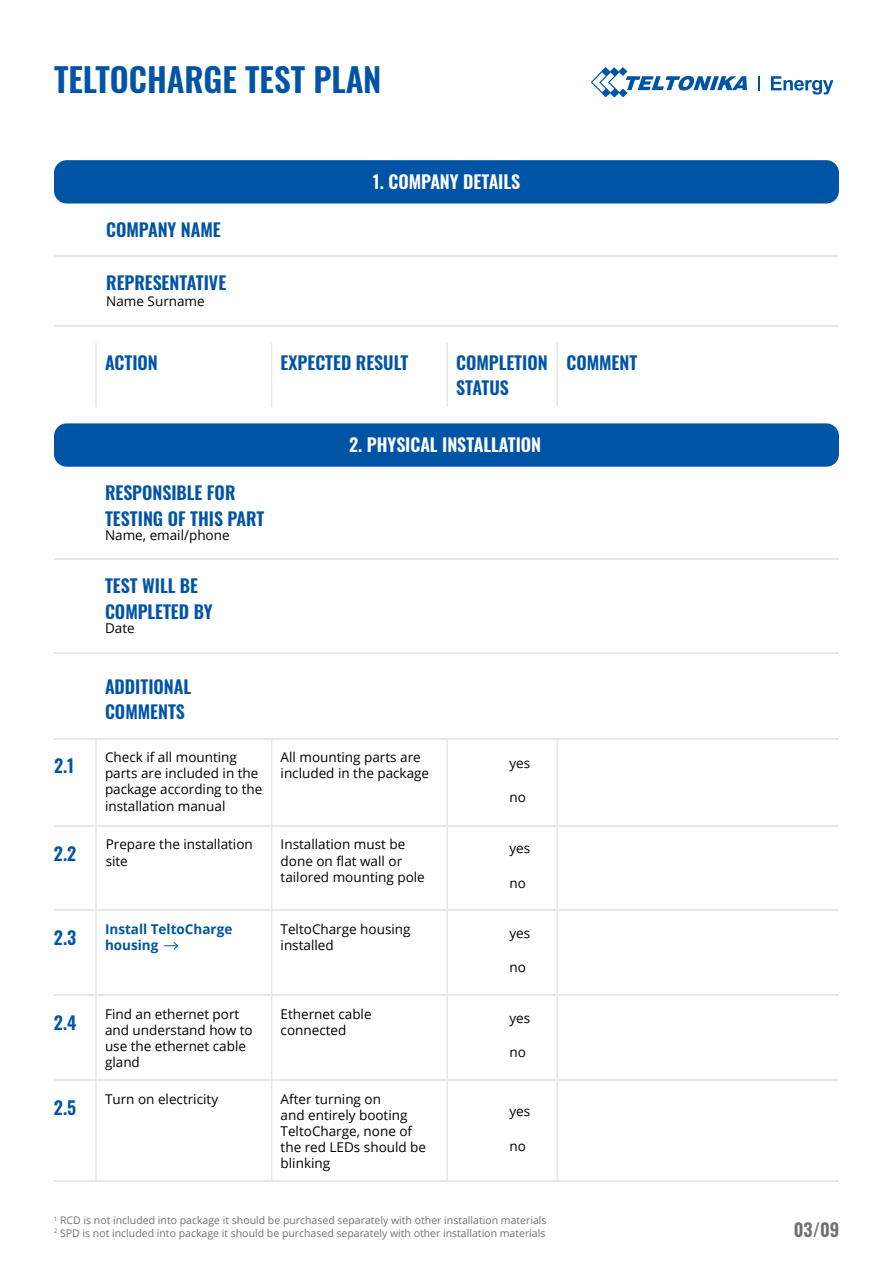
<style>
.page{position:relative;width:893px;height:1263px;background:#fff}
.page>*{position:absolute;margin:0;border:0;box-sizing:border-box;transform-origin:0 0}
.t1{font:33px "Oswald";color:#0054a6}
.t2{font:18px/25.5px "Oswald";color:#0054a6}
.t3{font:18px "Oswald";color:#fff}
.t4{font:18px "Oswald";color:#707070}
.t5{font:13.5px/16.2px "Open Sans";color:#000}
.t6{font:700 13.5px/16.2px "Open Sans";color:#0054a6}
.t7{font:10.5px/12.6px "Open Sans";color:#707070}
</style>
<div class="page">
<svg style="left:758px;top:76px;width:2px;height:14px"></svg>
<svg style="left:591px;top:67px;width:156px;height:31px"></svg>
<svg style="left:771px;top:76px;width:62px;height:19px"></svg>
<div style="left:54px;top:160px;width:785px;height:43px;background:#0054a6;border-radius:13px"></div>
<hr style="left:54px;top:825px;width:785px;height:1px;background:#e6e8e8">
<hr style="left:54px;top:910px;width:785px;height:1px;background:#e6e8e8">
<hr style="left:54px;top:994px;width:785px;height:2px;background:#e6e8e8">
<hr style="left:54px;top:1079px;width:785px;height:2px;background:#e6e8e8">
<hr style="left:54px;top:256px;width:785px;height:1px;background:#e6e8e8">
<hr style="left:54px;top:325px;width:785px;height:1px;background:#e6e8e8">
<svg style="left:164px;top:942px;width:14px;height:8px"></svg>
<hr style="left:446px;top:343px;width:2px;height:64px;background:#e5e8e8">
<hr style="left:557px;top:343px;width:1px;height:64px;background:#e5e8e8">
<hr style="left:95px;top:343px;width:2px;height:64px;background:#e5e8e8">
<hr style="left:271px;top:343px;width:1px;height:64px;background:#e5e8e8">
<hr style="left:271px;top:738px;width:1px;height:443px;background:#e5e8e8">
<hr style="left:446px;top:738px;width:2px;height:443px;background:#e5e8e8">
<hr style="left:557px;top:738px;width:1px;height:443px;background:#e5e8e8">
<hr style="left:95px;top:738px;width:2px;height:443px;background:#e5e8e8">
<div style="left:54px;top:423px;width:785px;height:44px;background:#0054a6;border-radius:13px"></div>
<hr style="left:54px;top:558px;width:785px;height:2px;background:#e6e8e8">
<hr style="left:54px;top:652px;width:785px;height:1px;background:#e6e8e8">
<hr style="left:54px;top:738px;width:785px;height:1px;background:#e6e8e8">
<hr style="left:54px;top:1181px;width:785px;height:1px;background:#e6e8e8">
<h1 class="t1" style="left:54px;top:51px;width:329px">TELTOCHARGE TEST PLAN</h1>
<h2 class="t2" style="left:106px;top:215px;width:116px">COMPANY NAME</h2>
<h2 class="t2" style="left:106px;top:269px;width:121px">REPRESENTATIVE</h2>
<p class="t5" style="left:106px;top:293px;width:100px">Name Surname</p>
<h2 class="t3" style="left:373px;top:165px;width:149px">1. COMPANY DETAILS</h2>
<h2 class="t2" style="left:105px;top:348px;width:54px">ACTION</h2>
<h2 class="t2" style="left:105px;top:478px;width:161px">RESPONSIBLE FOR<br>TESTING OF THIS PART</h2>
<p class="t5" style="left:105px;top:526px;width:126px">Name, email/phone</p>
<h2 class="t2" style="left:105px;top:571px;width:109px">TEST WILL BE<br>COMPLETED BY</h2>
<p class="t5" style="left:105px;top:620px;width:31px">Date</p>
<h2 class="t2" style="left:281px;top:348px;width:129px">EXPECTED RESULT</h2>
<h2 class="t2" style="left:456px;top:348px;width:93px">COMPLETION<br>STATUS</h2>
<h2 class="t2" style="left:566px;top:348px;width:72px">COMMENT</h2>
<h2 class="t3" style="left:349px;top:428px;width:194px">2. PHYSICAL INSTALLATION</h2>
<h2 class="t2" style="left:105px;top:672px;width:88px">ADDITIONAL<br>COMMENTS</h2>
<h2 class="t2" style="left:54px;top:751px;width:22px">2.1</h2>
<p class="t5" style="left:105px;top:749px;width:159px">Check if all mounting parts are included in the package according to the installation manual</p>
<p class="t5" style="left:281px;top:749px;width:150px">All mounting parts are included in the package</p>
<p class="t5" style="left:509px;top:754px;width:22px">yes</p>
<p class="t5" style="left:509px;top:788px;width:18px">no</p>
<h2 class="t2" style="left:54px;top:839px;width:24px">2.2</h2>
<h2 class="t2" style="left:54px;top:923px;width:24px">2.3</h2>
<h2 class="t2" style="left:54px;top:1008px;width:24px">2.4</h2>
<h2 class="t2" style="left:54px;top:1093px;width:24px">2.5</h2>
<p class="t5" style="left:106px;top:836px;width:149px">Prepare the installation site</p>
<p class="t5" style="left:509px;top:840px;width:22px">yes</p>
<p class="t5" style="left:509px;top:874px;width:18px">no</p>
<p class="t5" style="left:281px;top:836px;width:146px">Installation must be done on flat wall or tailored mounting pole</p>
<p class="t5" style="left:281px;top:920px;width:131px">TeltoCharge housing installed</p>
<p class="t6" style="left:105px;top:920px;width:129px">Install TeltoCharge housing</p>
<p class="t5" style="left:509px;top:925px;width:22px">yes</p>
<p class="t5" style="left:509px;top:959px;width:18px">no</p>
<p class="t5" style="left:105px;top:1005px;width:149px">Find an ethernet port and understand how to use the ethernet cable gland</p>
<p class="t5" style="left:105px;top:1090px;width:115px">Turn on electricity</p>
<p class="t5" style="left:281px;top:1005px;width:92px">Ethernet cable connected</p>
<p class="t5" style="left:281px;top:1090px;width:147px">After turning on<br>and entirely booting<br>TeltoCharge, none of the red LEDs should be blinking</p>
<p class="t5" style="left:509px;top:1010px;width:22px">yes</p>
<p class="t5" style="left:509px;top:1044px;width:18px">no</p>
<p class="t5" style="left:509px;top:1103px;width:22px">yes</p>
<p class="t5" style="left:509px;top:1137px;width:18px">no</p>
<p class="t7" style="left:54px;top:1214px;width:494px"><sup>1</sup> RCD is not included into package it should be purchased separately with other installation materials<br><sup>2</sup> SPD is not included into package it should be purchased separately with other installation materials</p>
<h2 class="t4" style="left:794px;top:1213px;width:47px">03/09</h2>
</div>
